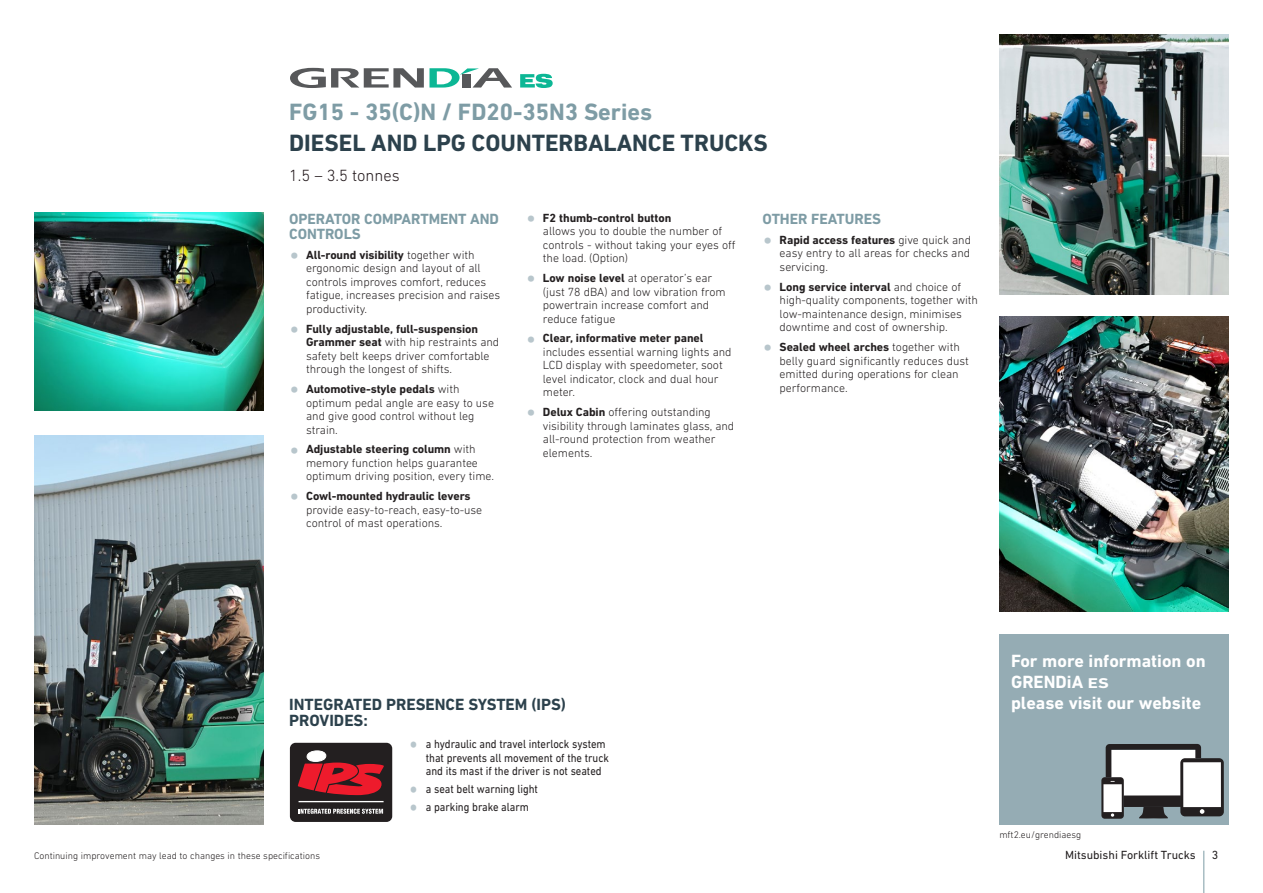
<style>
.page{position:relative;width:1263px;height:893px;background:#fff}
.page>*{position:absolute;margin:0;border:0;box-sizing:border-box;transform-origin:0 0}
.Inside_FormFactor_Norm{font:700 24px "DIN Next LT Pro";color:#2c414c}
.Inside_Series_Name_Norm{font:700 24px "DIN Next LT Pro";color:#7e9ca5}
.Boxout-Header{font:700 18px/21px "DIN Next LT Pro";color:#fff}
.Inside_Series_Model_Title{font:700 16.5px/16.5px "DIN Next LT Pro";color:#2c414c}
.Inside_Capacity_Norm{font:300 16.5px "DIN Next LT Pro";color:#23191c}
.TOP_FEATURES_Section_header{font:700 15px/15px "DIN Next LT Pro";letter-spacing:-.005em;color:#7e9ca5}
.t1{font:300 12px/13.5px "DIN Next LT Pro";letter-spacing:-.005em;color:#231f20}
.t2{font:12px/13.5px "DIN Next LT Pro";letter-spacing:-.005em;color:#231f20;scale:.9 1}
.t3{font:12px "DIN Next LT Pro";letter-spacing:-.005em;color:#231f20}
.BODY_Smallprint_Norm{font:300 9.75px "DIN Next LT Pro";color:#231f20}
.s1{font-weight:400;font-size:24px;color:#b8c6cc}
.s2{font-weight:700}
.s3{font-size:24px;color:#b8c6cc}
.s4{font-size:14.4px}
</style>
<div class="page">
<div style="left:999px;top:634px;width:230px;height:191px;background:#95acb4"></div>
<img style="left:999px;top:34px;width:230px;height:260px">
<img style="left:999px;top:316px;width:230px;height:296px">
<img style="left:34px;top:213px;width:230px;height:197px">
<svg style="left:290px;top:68px;width:222px;height:20px"></svg>
<svg style="left:520px;top:74px;width:33px;height:14px"></svg>
<div style="left:1111px;top:750px;width:84px;height:46px;background:#fff"></div>
<svg style="left:1139px;top:807px;width:29px;height:12px"></svg>
<div style="left:1101px;top:777px;width:23px;height:42px;background:#231f20;border-radius:3px"></div>
<svg style="left:1111px;top:813px;width:3px;height:4px"></svg>
<div style="left:1103px;top:784px;width:19px;height:28px;background:#fff"></div>
<div style="left:1180px;top:758px;width:44px;height:58px;background:#231f20;border-radius:5px"></div>
<svg style="left:1200px;top:809px;width:4px;height:5px"></svg>
<div style="left:1183px;top:762px;width:38px;height:45px;background:#fff"></div>
<svg style="left:1106px;top:744px;width:95px;height:38px"></svg>
<div style="left:1124px;top:795px;width:57px;height:12px;background:#231f20"></div>
<svg style="left:289px;top:742px;width:104px;height:80px"></svg>
<img style="left:34px;top:436px;width:230px;height:389px">
<hr style="left:1203px;top:851px;width:1px;height:42px;background:#7e9ca5">
<p class="Inside_Series_Name_Norm" style="left:289px;top:98px;width:365px">FG15 - 35(C)N / FD20-35N3 Series</p>
<p class="Inside_FormFactor_Norm" style="left:289px;top:129px;width:480px">DIESEL AND LPG COUNTERBALANCE TRUCKS</p>
<p class="Inside_Capacity_Norm" style="left:289px;top:165px;width:112px">1.5 – 3.5 tonnes</p>
<p class="TOP_FEATURES_Section_header" style="left:289px;top:211px;width:211px">OPERATOR COMPARTMENT AND<br>CONTROLS</p>
<p class="t1" style="left:306px;top:248px;width:196px;text-indent:-17px"><span class="s1">•</span> <span class="s2">All-round visibility</span> together with ergonomic design and layout of all controls improves comfort, reduces fatigue, increases precision and raises productivity.</p>
<p class="t1" style="left:306px;top:322px;width:195px;text-indent:-17px"><span class="s1">•</span> <span class="s2">Fully adjustable, full-suspension Grammer seat</span> with hip restraints and safety belt keeps driver comfortable through the longest of shifts.</p>
<p class="t1" style="left:306px;top:382px;width:189px;text-indent:-17px"><span class="s1">•</span> <span class="s2">Automotive-style pedals</span> with optimum pedal angle are easy to use and give good control without leg strain.</p>
<p class="t1" style="left:306px;top:442px;width:189px;text-indent:-17px"><span class="s1">•</span> <span class="s2">Adjustable steering column</span> with memory function helps guarantee optimum driving position, every time.</p>
<p class="t1" style="left:306px;top:489px;width:178px;text-indent:-17px"><span class="s1">•</span> <span class="s2">Cowl-mounted hydraulic levers </span>provide easy-to-reach, easy-to-use control of mast operations.</p>
<p class="t1" style="left:543px;top:211px;width:194px;text-indent:-17px"><span class="s1">•</span> <span class="s2">F2 thumb-control button<br></span>allows you to double the number of controls - without taking your eyes off the load. (Option)</p>
<p class="t1" style="left:543px;top:271px;width:184px;text-indent:-17px"><span class="s1">•</span> <span class="s2">Low noise level</span> at operator’s ear (just 78 dBA) and low vibration from powertrain increase comfort and reduce fatigue</p>
<p class="t1" style="left:543px;top:331px;width:190px;text-indent:-17px"><span class="s1">•</span> <span class="s2">Clear, informative meter panel </span>includes essential warning lights and<br>LCD display with speedometer, soot level indicator, clock and dual hour meter.</p>
<p class="t1" style="left:543px;top:405px;width:193px;text-indent:-17px"><span class="s1">•</span> <span class="s2">Delux Cabin</span> offering outstanding visibility through laminates glass, and all-round protection from weather elements.</p>
<p class="TOP_FEATURES_Section_header" style="left:763px;top:211px;width:120px">OTHER FEATURES</p>
<p class="t1" style="left:780px;top:233px;width:193px;text-align:justify;text-indent:-17px"><span class="s1">•</span> <span class="s2">Rapid access features</span> give quick and easy entry to all areas for checks and servicing.</p>
<p class="t1" style="left:780px;top:280px;width:200px;text-indent:-17px"><span class="s1">•</span> <span class="s2">Long service interval</span> and choice of high-quality components, together with low-maintenance design, minimises downtime and cost of ownership.</p>
<p class="t1" style="left:780px;top:340px;width:191px;text-indent:-17px"><span class="s1">•</span> <span class="s2">Sealed wheel arches</span> together with belly guard significantly reduces dust emitted during operations for clean performance.</p>
<p class="Inside_Series_Model_Title" style="left:289px;top:696px;width:278px">INTEGRATED PRESENCE SYSTEM (IPS)<br>PROVIDES:</p>
<p class="t2" style="left:426px;top:737px;width:205px;text-indent:-17px"><span class="s3">•</span> a hydraulic and travel interlock system that prevents all movement of the truck and its mast if the driver is not seated</p>
<p class="t2" style="left:409px;top:782px;width:145px"><span class="s3">•</span> a seat belt warning light</p>
<p class="t2" style="left:409px;top:800px;width:135px"><span class="s3">•</span> a parking brake alarm</p>
<p class="BODY_Smallprint_Norm" style="left:34px;top:850px;width:288px">Continuing improvement may lead to changes in these specifications</p>
<p class="Boxout-Header" style="left:1011px;top:650px;width:196px">For more information on<br>GRENDiA <span class="s4">ES<br></span>please visit our website</p>
<p class="BODY_Smallprint_Norm" style="left:999px;top:829px;width:83px">mft2.eu/grendiaesg</p>
<p class="t3" style="left:1065px;top:848px;width:132px">Mitsubishi Forklift Trucks</p>
<p class="t3" style="left:1212px;top:848px;width:8px">3</p>
</div>
